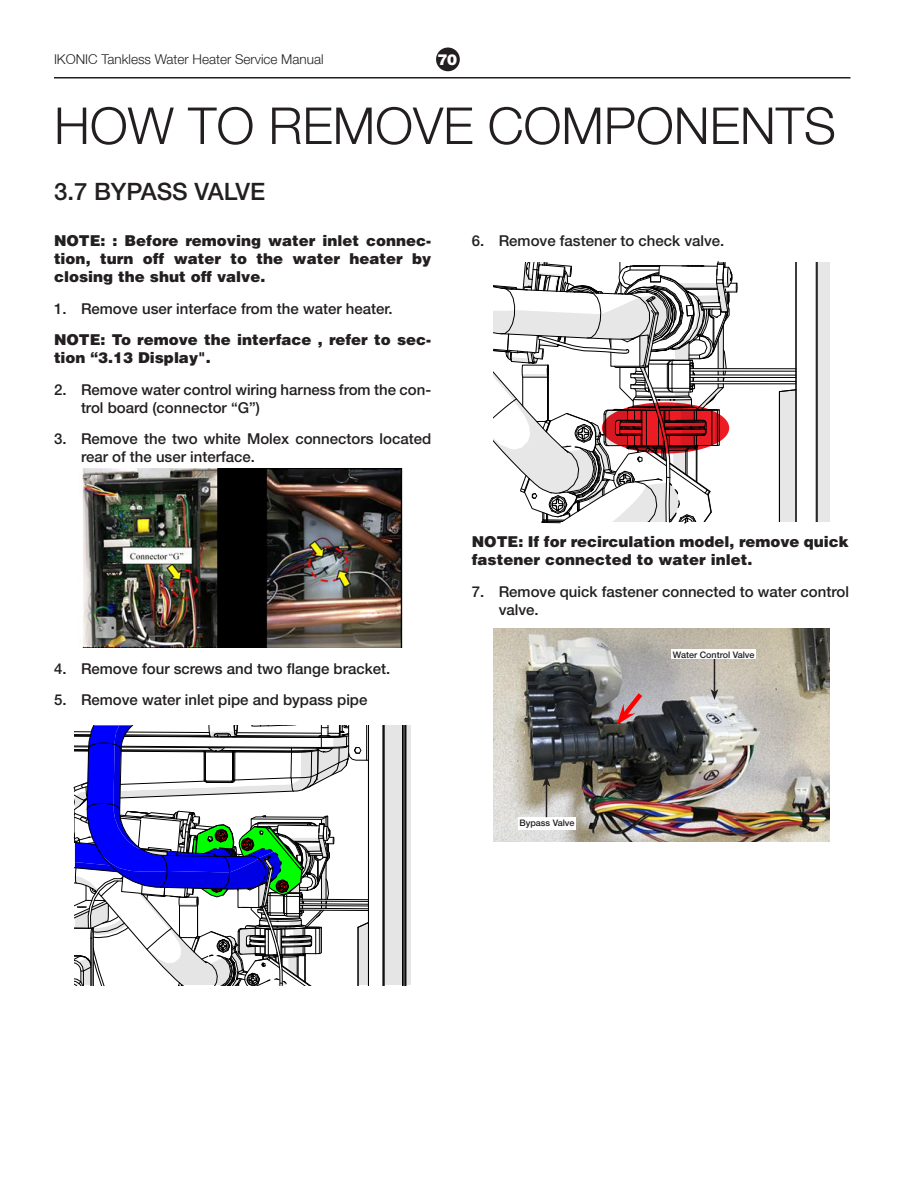
<style>
.page{position:relative;width:918px;height:1188px;background:#fff}
.page>*{position:absolute;margin:0;border:0;box-sizing:border-box;transform-origin:0 0}
.t1{font:300 51px "Rheem Sans";color:#231f20}
.t2{font:500 24px "Helvetica Neue";color:#231f20}
.t3{font:500 15px/18px "Helvetica Neue";color:#231f20}
.t4{font:900 15px/18px "Helvetica";color:#231f20}
.t5{font:900 15px "Helvetica";color:#fff}
.t6{font:300 13.5px "Rheem Sans";color:#231f20}
.t7{font:500 9px "Helvetica Neue";color:#231f20}
</style>
<div class="page">
<hr style="left:54px;top:77px;width:796px;height:2px;background:#231f20">
<div style="left:436px;top:48px;width:24px;height:23px;background:#231f20;border-radius:50%"></div>
<img style="left:82px;top:468px;width:321px;height:180px">
<img style="left:494px;top:629px;width:335px;height:213px">
<div style="left:383px;top:725px;width:27px;height:260px;background:#e5e5e5"></div>
<hr style="left:383px;top:725px;width:1px;height:260px;background:#000">
<hr style="left:403px;top:725px;width:1px;height:260px;background:#000">
<hr style="left:404px;top:725px;width:1px;height:260px;background:#000">
<hr style="left:405px;top:725px;width:1px;height:260px;background:#000">
<hr style="left:384px;top:725px;width:1px;height:260px;background:#000">
<hr style="left:402px;top:725px;width:1px;height:260px;background:#000">
<hr style="left:406px;top:725px;width:1px;height:260px;background:#000">
<svg style="left:74px;top:725px;width:295px;height:261px"></svg>
<svg style="left:738px;top:262px;width:91px;height:260px"></svg>
<hr style="left:690px;top:377px;width:106px;height:1px;background:#000">
<hr style="left:690px;top:375px;width:106px;height:1px;background:#000">
<hr style="left:690px;top:384px;width:106px;height:1px;background:#000">
<hr style="left:690px;top:381px;width:106px;height:1px;background:#000">
<hr style="left:816px;top:262px;width:1px;height:260px;background:#000">
<hr style="left:817px;top:262px;width:1px;height:260px;background:#000">
<hr style="left:690px;top:371px;width:106px;height:1px;background:#000">
<hr style="left:690px;top:368px;width:106px;height:1px;background:#000">
<svg style="left:779px;top:389px;width:17px;height:133px;background:#cdcdcd"></svg>
<hr style="left:796px;top:262px;width:1px;height:260px;background:#000">
<svg style="left:494px;top:261px;width:244px;height:262px"></svg>
<svg style="left:602px;top:402px;width:127px;height:52px;background:#9d151a"></svg>
<div style="left:518px;top:817px;width:58px;height:12px;background:#fff"></div>
<hr style="left:546px;top:784px;width:1px;height:33px;background:#231f20">
<svg style="left:543px;top:776px;width:7px;height:10px"></svg>
<hr style="left:714px;top:659px;width:1px;height:33px;background:#231f20">
<svg style="left:711px;top:689px;width:7px;height:11px"></svg>
<div style="left:672px;top:649px;width:84px;height:10px;background:#fff"></div>
<svg style="left:617px;top:688px;width:30px;height:37px"></svg>
<p class="t6" style="left:54px;top:51px;width:271px">IKONIC Tankless Water Heater Service Manual</p>
<p class="t5" style="left:438px;top:50px;width:21px">70</p>
<p class="t1" style="left:54px;top:95px;width:784px">HOW TO REMOVE COMPONENTS</p>
<p class="t2" style="left:54px;top:177px;width:213px">3.7 BYPASS VALVE</p>
<p class="t4" style="left:54px;top:231px;width:379px;text-align:justify">NOTE: : Before removing water inlet connec&shy;tion, turn off water to the water heater by closing the shut off valve.</p>
<p class="t3" style="left:54px;top:299px;width:340px">1. Remove user interface from the water heater.</p>
<p class="t4" style="left:54px;top:330px;width:379px">NOTE: To remove the interface , refer to sec&shy;tion “3.13 Display".</p>
<p class="t3" style="left:81px;top:380px;width:352px;text-indent:-27px">2. Remove water control wiring harness from the con&shy;trol board (connector “G”)</p>
<p class="t3" style="left:81px;top:430px;width:352px;text-indent:-27px">3. Remove the two white Molex connectors located rear of the user interface.</p>
<p class="t3" style="left:472px;top:231px;width:254px">6. Remove fastener to check valve.</p>
<p class="t4" style="left:472px;top:532px;width:379px">NOTE: If for recirculation model, remove quick fastener connected to water inlet.</p>
<p class="t3" style="left:499px;top:582px;width:352px;text-indent:-27px">7. Remove quick fastener connected to water control valve.</p>
<p class="t3" style="left:54px;top:659px;width:338px">4. Remove four screws and two flange bracket.</p>
<p class="t3" style="left:54px;top:691px;width:315px">5. Remove water inlet pipe and bypass pipe</p>
<p class="t7" style="left:519px;top:817px;width:57px">Bypass Valve</p>
<p class="t7" style="left:673px;top:649px;width:83px">Water Control Valve</p>
</div>
